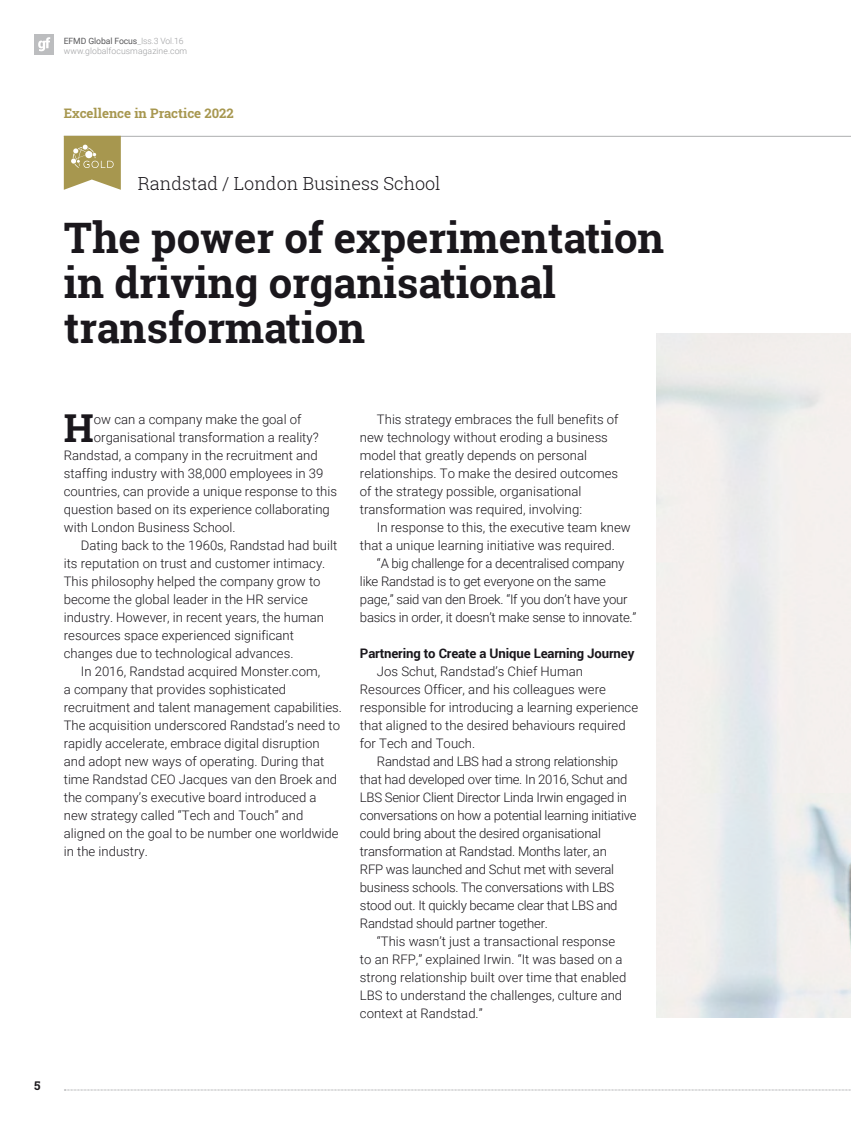
<style>
.page{position:relative;width:851px;height:1127px;background:#fff}
.page>*{position:absolute;margin:0;border:0;box-sizing:border-box;transform-origin:0 0}
.t1{font:700 42px/45px "Roboto Slab";color:#1a171c}
.t2{font:700 38.4px "Roboto Slab";color:#1a171c}
.t3{font:300 18px "Roboto Slab";color:#1a171c}
.t4{font:300 13.2px/18px "Roboto";color:#1a171c}
.t5{font:300 13.2px/18px "Roboto";letter-spacing:-.02em;color:#1a171c}
.t6{font:700 13.2px "Roboto";letter-spacing:-.01em;color:#1a171c}
.t7{font:700 13.2px "Roboto Slab";color:#a7974f}
.t8{font:700 12px "Roboto Slab";color:#1a171c}
.t9{font:300 8.7px/10.1px "Roboto";letter-spacing:.01em;color:#9d9ea0}
.s1{font-weight:400;color:#58585a}
</style>
<div class="page">
<svg style="left:64px;top:1089px;width:787px;height:1px"></svg>
<div style="left:34px;top:34px;width:20px;height:20px;background:#bcbdbf"></div>
<svg style="left:38px;top:37px;width:12px;height:14px"></svg>
<hr style="left:64px;top:136px;width:786px;height:1px;background:#b1b3b4">
<svg style="left:64px;top:136px;width:57px;height:54px;background:#b5a86c"></svg>
<p class="t9" style="left:64px;top:35px;width:125px"><span class="s1">EFMD Global Focus</span>_Iss.3 Vol.16 www.globalfocusmagazine.com</p>
<p class="t7" style="left:64px;top:104px;width:171px">Excellence in Practice 2022</p>
<h3 class="t3" style="left:138px;top:171px;width:304px">Randstad / London Business School</h3>
<h1 class="t1" style="left:64px;top:214px;width:602px">The power of experimentation in driving organisational transformation</h1>
<h2 class="t2" style="left:64px;top:402px;width:32px">H</h2>
<p class="t4" style="left:94px;top:410px;width:209px">ow can a company make the goal of</p>
<p class="t4" style="left:94px;top:428px;width:226px">organisational transformation a reality?</p>
<p class="t4" style="left:64px;top:446px;width:255px">Randstad, a company in the recruitment and</p>
<p class="t4" style="left:64px;top:464px;width:261px">staffing industry with 38,000 employees in 39</p>
<p class="t4" style="left:64px;top:482px;width:275px">countries, can provide a unique response to this</p>
<p class="t4" style="left:64px;top:500px;width:267px">question based on its experience collaborating</p>
<p class="t4" style="left:64px;top:518px;width:173px">with London Business School.</p>
<p class="t4" style="left:81px;top:536px;width:258px">Dating back to the 1960s, Randstad had built</p>
<p class="t4" style="left:64px;top:554px;width:263px">its reputation on trust and customer intimacy.</p>
<p class="t4" style="left:64px;top:572px;width:258px">This philosophy helped the company grow to</p>
<p class="t4" style="left:64px;top:590px;width:245px">become the global leader in the HR service</p>
<p class="t4" style="left:64px;top:608px;width:262px">industry. However, in recent years, the human</p>
<p class="t4" style="left:64px;top:626px;width:231px">resources space experienced significant</p>
<p class="t4" style="left:64px;top:644px;width:231px">changes due to technological advances.</p>
<p class="t4" style="left:81px;top:662px;width:241px">In 2016, Randstad acquired Monster.com,</p>
<p class="t4" style="left:64px;top:680px;width:224px">a company that provides sophisticated</p>
<p class="t4" style="left:64px;top:698px;width:279px">recruitment and talent management capabilities.</p>
<p class="t4" style="left:64px;top:716px;width:278px">The acquisition underscored Randstad’s need to</p>
<p class="t4" style="left:64px;top:734px;width:257px">rapidly accelerate, embrace digital disruption</p>
<p class="t4" style="left:64px;top:752px;width:262px">and adopt new ways of operating. During that</p>
<p class="t4" style="left:64px;top:770px;width:275px">time Randstad CEO Jacques van den Broek and</p>
<p class="t4" style="left:64px;top:788px;width:254px">the company’s executive board introduced a</p>
<p class="t4" style="left:64px;top:806px;width:241px">new strategy called “Tech and Touch” and</p>
<p class="t4" style="left:64px;top:824px;width:276px">aligned on the goal to be number one worldwide</p>
<p class="t4" style="left:64px;top:842px;width:86px">in the industry.</p>
<p class="t4" style="left:360px;top:410px;width:260px;text-indent:17px">This strategy embraces the full benefits of new technology without eroding a business model that greatly depends on personal relationships. To make the desired outcomes of the strategy possible, organisational transformation was required, involving:</p>
<p class="t4" style="left:360px;top:517px;width:272px;text-indent:17px">In response to this, the executive team knew that a unique learning initiative was required.</p>
<p class="t5" style="left:360px;top:553px;width:278px;text-indent:17px">“A big challenge for a decentralised company like Randstad is to get everyone on the same page,” said van den Broek. “If you don’t have your basics in order, it doesn’t make sense to innovate.”</p>
<p class="t6" style="left:360px;top:644px;width:276px">Partnering to Create a Unique Learning Journey</p>
<p class="t4" style="left:377px;top:661px;width:207px">Jos Schut, Randstad’s Chief Human</p>
<p class="t4" style="left:360px;top:679px;width:247px">Resources Officer, and his colleagues were</p>
<p class="t4" style="left:360px;top:697px;width:280px">responsible for introducing a learning experience</p>
<p class="t4" style="left:360px;top:715px;width:267px">that aligned to the desired behaviours required</p>
<p class="t4" style="left:360px;top:733px;width:117px">for Tech and Touch.</p>
<p class="t5" style="left:377px;top:751px;width:242px">Randstad and LBS had a strong relationship</p>
<p class="t5" style="left:360px;top:769px;width:269px">that had developed over time. In 2016, Schut and</p>
<p class="t5" style="left:360px;top:787px;width:268px">LBS Senior Client Director Linda Irwin engaged in</p>
<p class="t5" style="left:360px;top:805px;width:278px">conversations on how a potential learning initiative</p>
<p class="t5" style="left:360px;top:823px;width:242px">could bring about the desired organisational</p>
<p class="t5" style="left:360px;top:841px;width:248px">transformation at Randstad. Months later, an</p>
<p class="t5" style="left:360px;top:859px;width:256px">RFP was launched and Schut met with several</p>
<p class="t5" style="left:360px;top:877px;width:256px">business schools. The conversations with LBS</p>
<p class="t5" style="left:360px;top:895px;width:259px">stood out. It quickly became clear that LBS and</p>
<p class="t5" style="left:360px;top:913px;width:190px">Randstad should partner together.</p>
<p class="t4" style="left:377px;top:931px;width:239px">“This wasn’t just a transactional response</p>
<p class="t4" style="left:360px;top:949px;width:264px">to an RFP,” explained Irwin. “It was based on a</p>
<p class="t4" style="left:360px;top:967px;width:268px">strong relationship built over time that enabled</p>
<p class="t4" style="left:360px;top:985px;width:264px">LBS to understand the challenges, culture and</p>
<p class="t4" style="left:360px;top:1003px;width:124px">context at Randstad.”</p>
<p class="t8" style="left:34px;top:1077px;width:8px">5</p>
</div>
